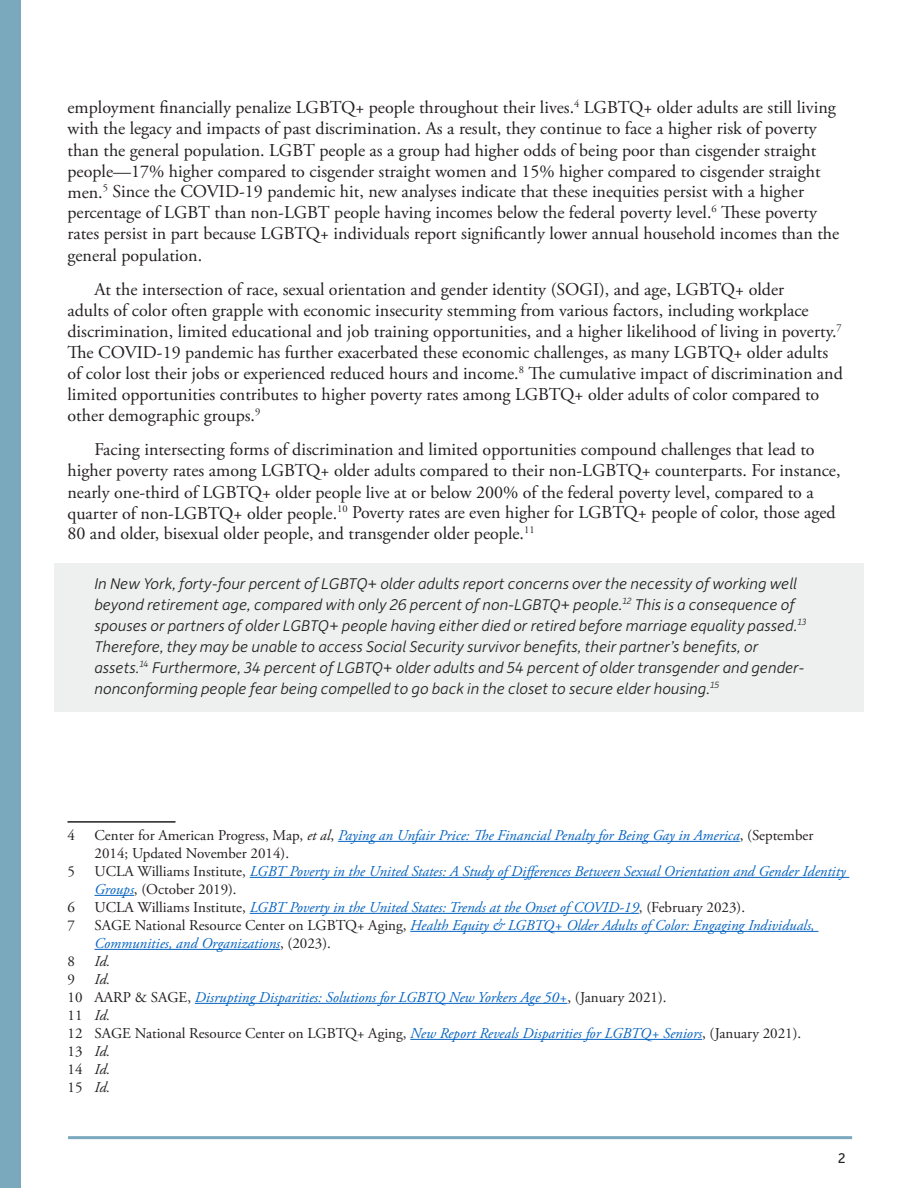
<style>
.page{position:relative;width:918px;height:1188px;background:#fff}
.page>*{position:absolute;margin:0;border:0;box-sizing:border-box;transform-origin:0 0}
.t1{font:18px/21px "Adobe Garamond Pro";color:#231f20}
.t2{font:italic 300 16.5px/21px "Depot New";color:#231f20}
.Footnote{font:italic 15px/18px "Adobe Garamond Pro";color:#0563c1}
.Footnote-2{font:15px/18px "Adobe Garamond Pro";color:#231f20}
.Footnote-3{font:italic 15px "Adobe Garamond Pro";letter-spacing:-.005em;color:#231f20}
.t3{font:15px "Depot New";color:#231f20}
.s1{font-style:italic}
.s2{font-style:italic;color:#0563c1}
.s3{font-style:normal;color:#231f20}
.s4{font-style:normal}
</style>
<div class="page">
<div style="left:1px;top:1px;width:20px;height:1187px;background:#7aa8bc"></div>
<hr style="left:70px;top:1136px;width:781px;height:3px;background:#7aa8bc">
<div style="left:54px;top:563px;width:810px;height:148px;background:#eef0f0"></div>
<hr style="left:68px;top:821px;width:108px;height:2px;background:#231f20">
<hr style="left:338px;top:841px;width:402px;height:1px;background:#0563c1">
<hr style="left:250px;top:877px;width:599px;height:1px;background:#0563c1">
<hr style="left:94px;top:895px;width:40px;height:1px;background:#0563c1">
<hr style="left:250px;top:913px;width:389px;height:1px;background:#0563c1">
<hr style="left:410px;top:931px;width:408px;height:1px;background:#0563c1">
<hr style="left:94px;top:949px;width:186px;height:1px;background:#0563c1">
<hr style="left:195px;top:1003px;width:372px;height:1px;background:#0563c1">
<hr style="left:410px;top:1039px;width:292px;height:1px;background:#0563c1">
<p class="t1" style="left:68px;top:98px;width:773px">employment financially penalize LGBTQ+ people throughout their lives.<sup>4</sup> LGBTQ+ older adults are still living with the legacy and impacts of past discrimination. As a result, they continue to face a higher risk of poverty than the general population. LGBT people as a group had higher odds of being poor than cisgender straight people—17% higher compared to cisgender straight women and 15% higher compared to cisgender straight men.<sup>5</sup> Since the COVID-19 pandemic hit, new analyses indicate that these inequities persist with a higher percentage of LGBT than non-LGBT people having incomes below the federal poverty level.<sup>6</sup> These poverty rates persist in part because LGBTQ+ individuals report significantly lower annual household incomes than the general population.</p>
<p class="t1" style="left:67px;top:279px;width:777px;text-indent:27px">At the intersection of race, sexual orientation and gender identity (SOGI), and age, LGBTQ+ older<br>adults of color often grapple with economic insecurity stemming from various factors, including workplace discrimination, limited educational and job training opportunities, and a higher likelihood of living in poverty.<sup>7<br></sup>The COVID-19 pandemic has further exacerbated these economic challenges, as many LGBTQ+ older adults of color lost their jobs or experienced reduced hours and income.<sup>8</sup> The cumulative impact of discrimination and limited opportunities contributes to higher poverty rates among LGBTQ+ older adults of color compared to other demographic groups.<sup>9</sup></p>
<p class="t1" style="left:67px;top:440px;width:775px;text-indent:27px">Facing intersecting forms of discrimination and limited opportunities compound challenges that lead to higher poverty rates among LGBTQ+ older adults compared to their non-LGBTQ+ counterparts. For instance, nearly one-third of LGBTQ+ older people live at or below 200% of the federal poverty level, compared to a quarter of non-LGBTQ+ older people.<sup>10</sup> Poverty rates are even higher for LGBTQ+ people of color, those aged 80 and older, bisexual older people, and transgender older people.<sup>11</sup></p>
<p class="t2" style="left:94px;top:572px;width:713px">In New York, forty-four percent of LGBTQ+ older adults report concerns over the necessity of working well beyond retirement age, compared with only 26 percent of non-LGBTQ+ people.<sup>12</sup> This is a consequence of spouses or partners of older LGBTQ+ people having either died or retired before marriage equality passed.<sup>13<br></sup>Therefore, they may be unable to access Social Security survivor benefits, their partner’s benefits, or assets.<sup>14</sup> Furthermore, 34 percent of LGBTQ+ older adults and 54 percent of older transgender and gender&shy;nonconforming people fear being compelled to go back in the closet to secure elder housing.<sup>15</sup></p>
<p class="Footnote-2" style="left:68px;top:827px;width:9px">4</p>
<p class="Footnote-2" style="left:94px;top:827px;width:720px">Center for American Progress, Map, <span class="s1">et al</span>, <span class="s2">Paying an Unfair Price: The Financial Penalty for Being Gay in America</span>, (September<br>2014; Updated November 2014).</p>
<p class="Footnote-2" style="left:68px;top:863px;width:9px">5</p>
<p class="Footnote" style="left:94px;top:863px;width:753px"><span class="s3">UCLA Williams Institute,</span> LGBT Poverty in the United States: A Study of Differences Between Sexual Orientation and Gender Identity<br>Groups<span class="s3">, (October 2019).</span></p>
<p class="Footnote-2" style="left:68px;top:899px;width:9px">6</p>
<p class="Footnote" style="left:94px;top:899px;width:652px"><span class="s3">UCLA Williams Institute,</span> LGBT Poverty in the United States: Trends at the Onset of COVID-19<span class="s3">, (February 2023).</span></p>
<p class="Footnote-2" style="left:68px;top:917px;width:9px">7</p>
<p class="Footnote" style="left:94px;top:917px;width:722px"><span class="s3">SAGE National Resource Center on LGBTQ+ Aging,</span> Health Equity &amp; LGBTQ+ Older Adults of Color: Engaging Individuals,<br>Communities, and Organizations<span class="s3">, (2023).</span></p>
<p class="Footnote-2" style="left:68px;top:953px;width:9px">8</p>
<p class="Footnote-3" style="left:94px;top:952px;width:17px">Id.</p>
<p class="Footnote-2" style="left:68px;top:971px;width:9px">9</p>
<p class="Footnote-3" style="left:94px;top:970px;width:17px">Id.</p>
<p class="Footnote" style="left:68px;top:989px;width:601px"><span class="s3">10 AARP &amp; SAGE,</span> Disrupting Disparities: Solutions for LGBTQ New Yorkers Age 50+<span class="s3">, (January 2021).</span></p>
<p class="Footnote-3" style="left:68px;top:1006px;width:44px"><span class="s4">11</span> Id.</p>
<p class="Footnote-2" style="left:68px;top:1025px;width:735px">12 SAGE National Resource Center on LGBTQ+ Aging, <span class="s2">New Report Reveals Disparities for LGBTQ+ Seniors</span>, (January 2021).</p>
<p class="Footnote-3" style="left:68px;top:1042px;width:44px"><span class="s4">13</span> Id.</p>
<p class="Footnote-3" style="left:68px;top:1060px;width:44px"><span class="s4">14</span> Id.</p>
<p class="Footnote-3" style="left:68px;top:1078px;width:44px"><span class="s4">15</span> Id.</p>
<p class="t3" style="left:838px;top:1148px;width:9px">2</p>
</div>
